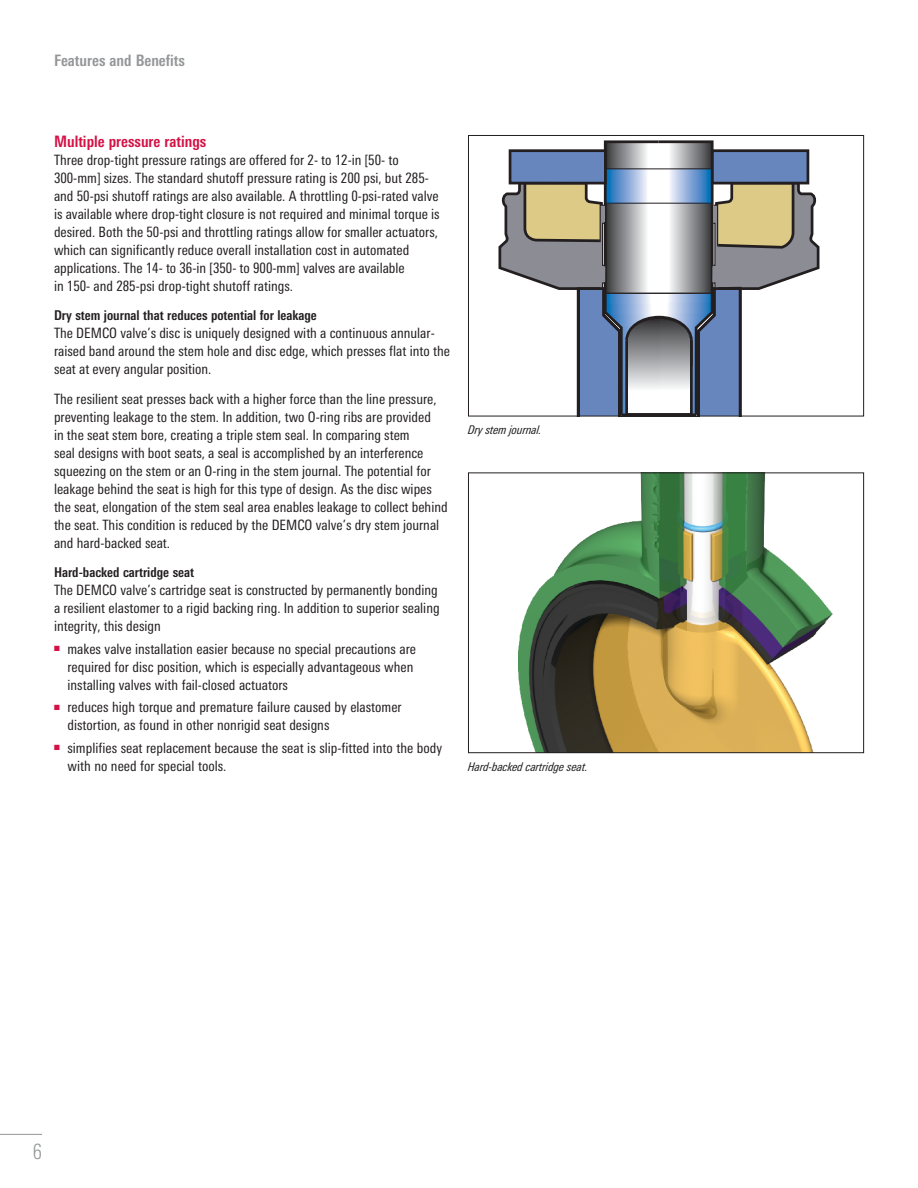
<style>
.page{position:relative;width:918px;height:1188px;background:#fff}
.page>*{position:absolute;margin:0;border:0;box-sizing:border-box;transform-origin:0 0}
.t1{font:300 condensed 21px "Univers Next Pro";color:#949698}
.Body_Head{font:700 condensed 15.75px "Univers Next Pro";color:#d41145}
.header_headline{font:700 condensed 15.75px "Univers Next Pro";color:#949698}
.Body_Text{font:condensed 14.25px/18px "Univers Next Pro";color:#231f20}
.Body_Text__Before_Bu{font:condensed 14.25px/18px "Univers Next Pro";color:#231f20}
.Body_Subhead_1{font:700 condensed 13.5px "Univers Next Pro";color:#231f20}
.t2{font:italic condensed 12px "Univers Next Pro";letter-spacing:-.01em;color:#231f20}
</style>
<div class="page">
<img style="left:519px;top:474px;width:314px;height:277px">
<div style="left:468px;top:472px;width:396px;height:281px;border:1px solid #231f20"></div>
<svg style="left:498px;top:140px;width:322px;height:274px"></svg>
<div style="left:468px;top:135px;width:396px;height:281px;border:1px solid #231f20"></div>
<hr style="left:0;top:1134px;width:42px;height:1px;background:#949698">
<p class="header_headline" style="left:54px;top:51px;width:133px">Features and Benefits</p>
<p class="Body_Head" style="left:54px;top:132px;width:154px">Multiple pressure ratings</p>
<p class="Body_Text" style="left:54px;top:151px;width:387px">Three drop-tight pressure ratings are offered for 2- to 12-in [50- to 300-mm] sizes. The standard shutoff pressure rating is 200 psi, but 285- and 50-psi shutoff ratings are also available. A throttling 0-psi-rated valve is available where drop-tight closure is not required and minimal torque is desired. Both the 50-psi and throttling ratings allow for smaller actuators, which can significantly reduce overall installation cost in automated applications. The 14- to 36-in [350- to 900-mm] valves are available<br>in 150- and 285-psi drop-tight shutoff ratings.</p>
<p class="Body_Subhead_1" style="left:54px;top:307px;width:264px">Dry stem journal that reduces potential for leakage</p>
<p class="Body_Text" style="left:54px;top:324px;width:397px">The DEMCO valve’s disc is uniquely designed with a continuous annular&shy;raised band around the stem hole and disc edge, which presses flat into the seat at every angular position.</p>
<p class="Body_Text" style="left:54px;top:389px;width:395px">The resilient seat presses back with a higher force than the line pressure, preventing leakage to the stem. In addition, two O-ring ribs are provided<br>in the seat stem bore, creating a triple stem seal. In comparing stem<br>seal designs with boot seats, a seal is accomplished by an interference squeezing on the stem or an O-ring in the stem journal. The potential for leakage behind the seat is high for this type of design. As the disc wipes the seat, elongation of the stem seal area enables leakage to collect behind the seat. This condition is reduced by the DEMCO valve’s dry stem journal and hard-backed seat.</p>
<p class="Body_Subhead_1" style="left:54px;top:564px;width:142px">Hard-backed cartridge seat</p>
<p class="Body_Text__Before_Bu" style="left:54px;top:581px;width:387px">The DEMCO valve’s cartridge seat is constructed by permanently bonding a resilient elastomer to a rigid backing ring. In addition to superior sealing integrity, this design</p>
<p class="Body_Text" style="left:68px;top:639px;width:350px;text-indent:-14px"><sup>■</sup> makes valve installation easier because no special precautions are required for disc position, which is especially advantageous when installing valves with fail-closed actuators</p>
<p class="Body_Text" style="left:68px;top:698px;width:336px;text-indent:-14px"><sup>■</sup> reduces high torque and premature failure caused by elastomer distortion, as found in other nonrigid seat designs</p>
<p class="Body_Text" style="left:68px;top:738px;width:376px;text-indent:-14px"><sup>■</sup> simplifies seat replacement because the seat is slip-fitted into the body with no need for special tools.</p>
<p class="t2" style="left:468px;top:423px;width:75px">Dry stem journal.</p>
<p class="t2" style="left:468px;top:760px;width:121px">Hard-backed cartridge seat.</p>
<h1 class="t1" style="left:33px;top:1139px;width:11px">6</h1>
</div>
